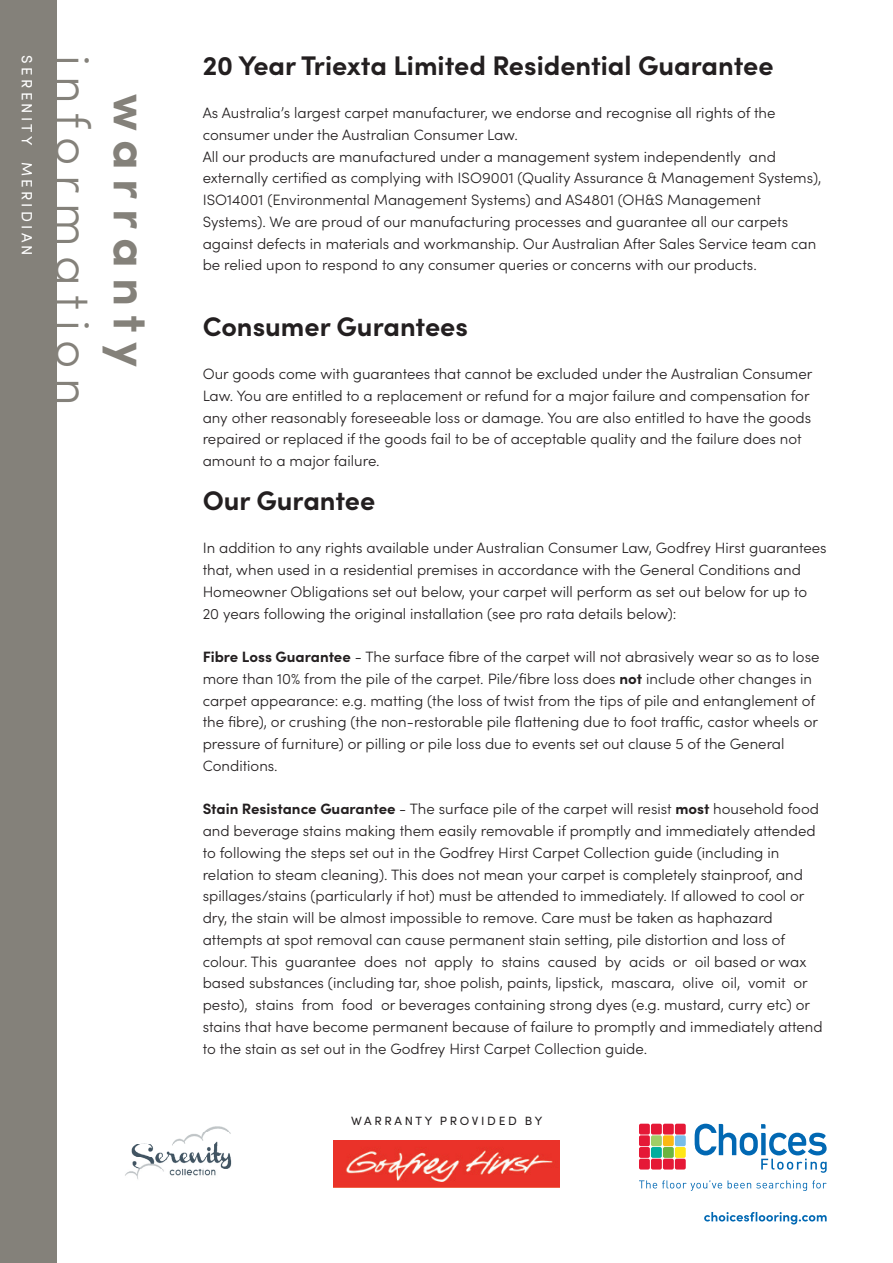
<style>
.page{position:relative;width:893px;height:1263px;background:#fff}
.page>*{position:absolute;margin:0;border:0;box-sizing:border-box;transform-origin:0 0}
.t1{font:300 48.45px/58.2px "Sofia Pro";letter-spacing:.2em;color:#84817a;text-align:center}
.t2{font:700 27px "Sofia Pro";color:#231f20}
.t3{font:300 15px "Sofia Pro";color:#231f20}
.t4{font:15px "Sofia Pro";letter-spacing:.22em;color:#fff}
.t5{font:12px "Sofia Pro";letter-spacing:.22em;color:#231f20}
.s1{font-weight:700}
</style>
<div class="page">
<div style="left:0;top:0;width:57px;height:1263px;background:#84817a"></div>
<img style="left:125px;top:1126px;width:107px;height:53px">
<svg style="left:639px;top:1124px;width:47px;height:45px;background:#ce7061"></svg>
<svg style="left:695px;top:1124px;width:132px;height:49px"></svg>
<svg style="left:639px;top:1180px;width:83px;height:11px"></svg>
<svg style="left:728px;top:1180px;width:99px;height:11px"></svg>
<svg style="left:704px;top:1212px;width:123px;height:12px"></svg>
<img style="left:333px;top:1140px;width:226px;height:47px">
<p class="t4" style="left:38px;top:55px;width:202px;rotate:90deg">SERENITY MERIDIAN</p>
<p class="t1" style="left:163px;top:55px;width:352px;rotate:90deg"><span class="s1">warranty </span>information</p>
<p class="t2" style="left:203px;top:44px;width:572px">20 Year Triexta Limited Residential Guarantee</p>
<p class="t3" style="left:203px;top:102px;width:574px">As Australia’s largest carpet manufacturer, we endorse and recognise all rights of the</p>
<p class="t3" style="left:203px;top:124px;width:317px">consumer under the Australian Consumer Law.</p>
<p class="t3" style="left:203px;top:145px;width:575px">All our products are manufactured under a management system independently and</p>
<p class="t3" style="left:203px;top:167px;width:620px">externally certified as complying with ISO9001 (Quality Assurance &amp; Management Systems),</p>
<p class="t3" style="left:203px;top:189px;width:560px">ISO14001 (Environmental Management Systems) and AS4801 (OH&amp;S Management</p>
<p class="t3" style="left:203px;top:211px;width:587px">Systems). We are proud of our manufacturing processes and guarantee all our carpets</p>
<p class="t3" style="left:203px;top:232px;width:615px">against defects in materials and workmanship. Our Australian After Sales Service team can</p>
<p class="t3" style="left:203px;top:254px;width:556px">be relied upon to respond to any consumer queries or concerns with our products.</p>
<p class="t2" style="left:203px;top:305px;width:267px">Consumer Gurantees</p>
<p class="t3" style="left:203px;top:363px;width:611px">Our goods come with guarantees that cannot be excluded under the Australian Consumer</p>
<p class="t3" style="left:203px;top:385px;width:608px">Law. You are entitled to a replacement or refund for a major failure and compensation for</p>
<p class="t3" style="left:203px;top:407px;width:610px">any other reasonably foreseeable loss or damage. You are also entitled to have the goods</p>
<p class="t3" style="left:203px;top:428px;width:600px">repaired or replaced if the goods fail to be of acceptable quality and the failure does not</p>
<p class="t3" style="left:203px;top:450px;width:179px">amount to a major failure.</p>
<p class="t2" style="left:203px;top:479px;width:174px">Our Gurantee</p>
<p class="t3" style="left:203px;top:537px;width:625px">In addition to any rights available under Australian Consumer Law, Godfrey Hirst guarantees</p>
<p class="t3" style="left:203px;top:559px;width:600px">that, when used in a residential premises in accordance with the General Conditions and</p>
<p class="t3" style="left:203px;top:581px;width:606px">Homeowner Obligations set out below, your carpet will perform as set out below for up to</p>
<p class="t3" style="left:203px;top:602px;width:475px">20 years following the original installation (see pro rata details below):</p>
<p class="t3" style="left:203px;top:646px;width:618px"><span class="s1">Fibre Loss Guarantee</span> - The surface fibre of the carpet will not abrasively wear so as to lose</p>
<p class="t3" style="left:203px;top:668px;width:611px">more than 10% from the pile of the carpet. Pile/fibre loss does <span class="s1">not</span> include other changes in</p>
<p class="t3" style="left:203px;top:689px;width:614px">carpet appearance: e.g. matting (the loss of twist from the tips of pile and entanglement of</p>
<p class="t3" style="left:203px;top:711px;width:617px">the fibre), or crushing (the non-restorable pile flattening due to foot traffic, castor wheels or</p>
<p class="t3" style="left:203px;top:733px;width:583px">pressure of furniture) or pilling or pile loss due to events set out clause 5 of the General</p>
<p class="t3" style="left:203px;top:755px;width:77px">Conditions.</p>
<p class="t3" style="left:203px;top:798px;width:618px"><span class="s1">Stain Resistance Guarantee</span> - The surface pile of the carpet will resist <span class="s1">most</span> household food</p>
<p class="t3" style="left:203px;top:820px;width:615px">and beverage stains making them easily removable if promptly and immediately attended</p>
<p class="t3" style="left:203px;top:842px;width:578px">to following the steps set out in the Godfrey Hirst Carpet Collection guide (including in</p>
<p class="t3" style="left:203px;top:863px;width:602px">relation to steam cleaning). This does not mean your carpet is completely stainproof, and</p>
<p class="t3" style="left:203px;top:885px;width:603px">spillages/stains (particularly if hot) must be attended to immediately. If allowed to cool or</p>
<p class="t3" style="left:203px;top:907px;width:572px">dry, the stain will be almost impossible to remove. Care must be taken as haphazard</p>
<p class="t3" style="left:203px;top:929px;width:584px">attempts at spot removal can cause permanent stain setting, pile distortion and loss of</p>
<p class="t3" style="left:203px;top:950px;width:605px">colour. This guarantee does not apply to stains caused by acids or oil based or wax</p>
<p class="t3" style="left:203px;top:972px;width:607px">based substances (including tar, shoe polish, paints, lipstick, mascara, olive oil, vomit or</p>
<p class="t3" style="left:203px;top:994px;width:609px">pesto), stains from food or beverages containing strong dyes (e.g. mustard, curry etc) or</p>
<p class="t3" style="left:203px;top:1016px;width:621px">stains that have become permanent because of failure to promptly and immediately attend</p>
<p class="t3" style="left:203px;top:1037px;width:446px">to the stain as set out in the Godfrey Hirst Carpet Collection guide.</p>
<p class="t5" style="left:351px;top:1112px;width:193px">WARRANTY PROVIDED BY</p>
</div>
